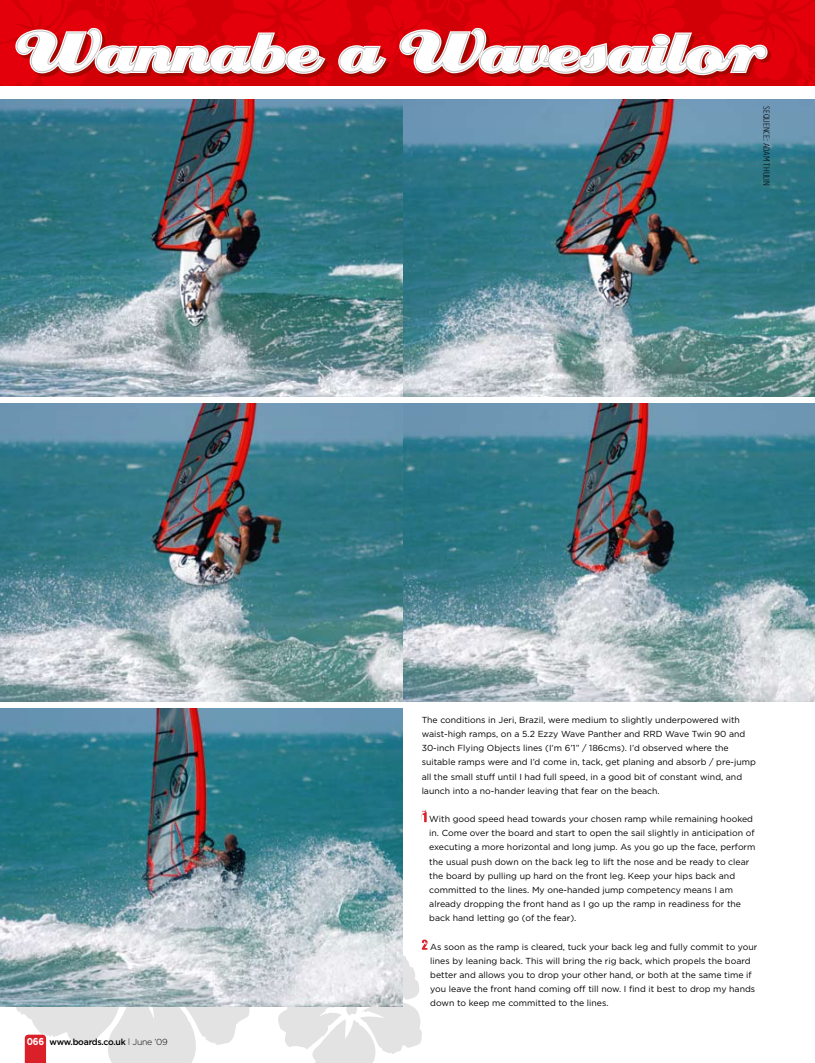
<style>
.page{position:relative;width:815px;height:1063px;background:#fff}
.page>*{position:absolute;margin:0;border:0;box-sizing:border-box;transform-origin:0 0}
.t1{font:8.75px/14.1px "Gotham";color:#000}
.t2{font:500 8.75px "Gotham";letter-spacing:-.03em;color:#000}
.t3{font:300 8.75px "Gotham Condensed";color:#000;scale:1.3 1}
.s1{font-weight:700;font-size:10px;color:#fff}
.s2{font-weight:300;font-size:7px}
.s3{font-weight:300}
</style>
<div class="page">
<svg style="left:422px;top:810px;width:5px;height:12px"></svg>
<svg style="left:422px;top:940px;width:6px;height:10px"></svg>
<img style="left:0;top:99px;width:815px;height:298px">
<img style="left:0;top:404px;width:815px;height:298px">
<img style="left:0;top:709px;width:402px;height:297px">
<svg style="left:25px;top:1035px;width:21px;height:28px"></svg>
<svg style="left:0;top:0;width:815px;height:85px"></svg>
<p class="t2" style="left:27px;top:1036px;width:143px"><span class="s1">066</span> www.boards.co.uk <span class="s2">|</span> <span class="s3">June ’09</span></p>
<p class="t3" style="left:772px;top:106px;width:63px;rotate:90deg">SEQUENCE: Adam Thulin</p>
<p class="t1" style="left:422px;top:712px;width:336px">The conditions in Jeri, Brazil, were medium to slightly underpowered with waist-high ramps, on a 5.2 Ezzy Wave Panther and RRD Wave Twin 90 and 30-inch Flying Objects lines (I’m 6’1” / 186cms). I’d observed where the suitable ramps were and I’d come in, tack, get planing and absorb / pre-jump all the small stuff until I had full speed, in a good bit of constant wind, and launch into a no-hander leaving that fear on the beach.</p>
<p class="t1" style="left:429px;top:812px;width:328px">With good speed head towards your chosen ramp while remaining hooked in. Come over the board and start to open the sail slightly in anticipation of executing a more horizontal and long jump. As you go up the face, perform the usual push down on the back leg to lift the nose and be ready to clear the board by pulling up hard on the front leg. Keep your hips back and committed to the lines. My one-handed jump competency means I am already dropping the front hand as I go up the ramp in readiness for the back hand letting go (of the fear).</p>
<p class="t1" style="left:430px;top:939px;width:329px">As soon as the ramp is cleared, tuck your back leg and fully commit to your lines by leaning back. This will bring the rig back, which propels the board better and allows you to drop your other hand, or both at the same time if you leave the front hand coming off till now. I find it best to drop my hands down to keep me committed to the lines.</p>
</div>
